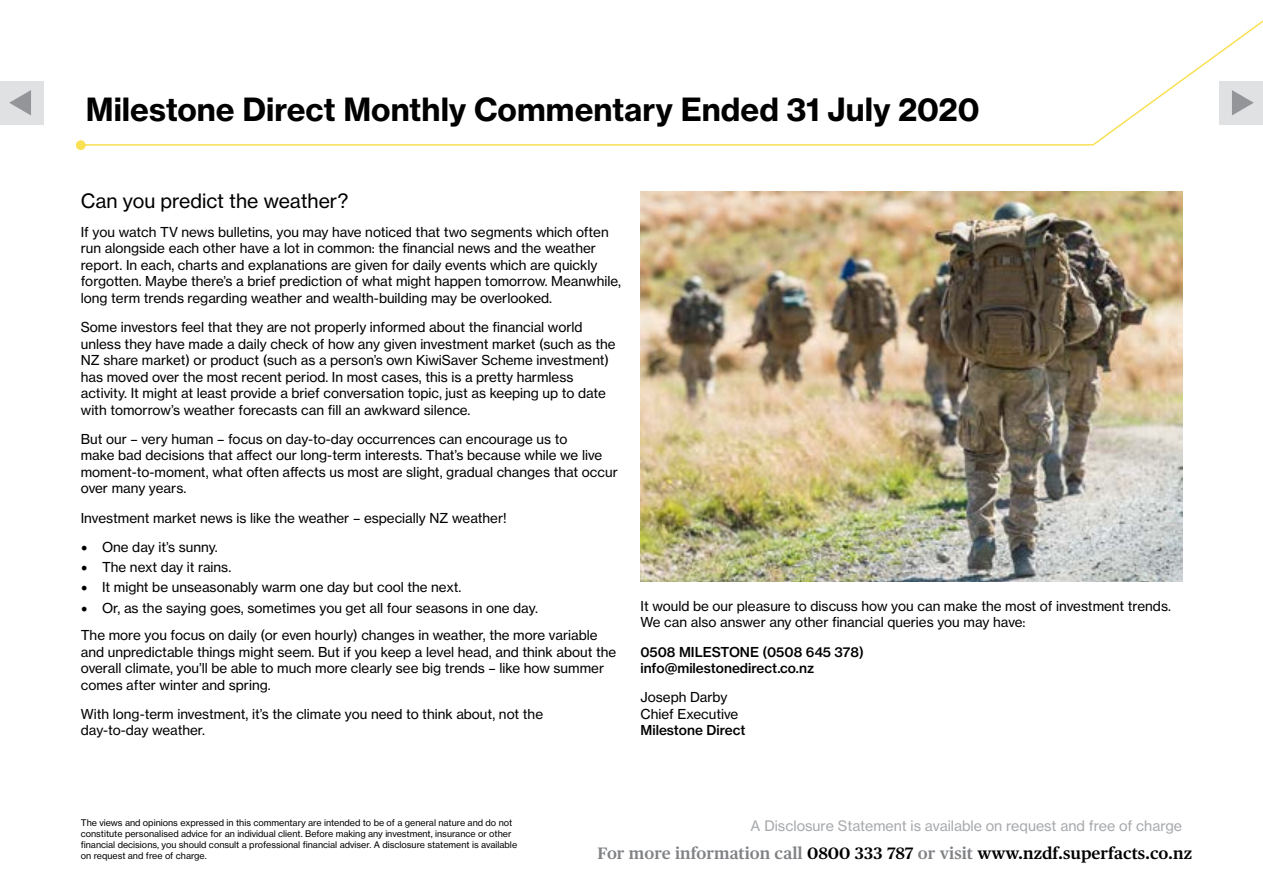
<style>
.page{position:relative;width:1263px;height:893px;background:#fff}
.page>*{position:absolute;margin:0;border:0;box-sizing:border-box;transform-origin:0 0}
.t1{font:700 31.5px "Haas Grot Text 75";color:#000}
.t2{font:19.5px "Haas Grot Text 55 Roman";color:#000}
.t3{font:600 16.5px "Publico Text";color:#000}
.t4{font:14.25px "Haas Grot Text 55 Roman";color:#a7a9ac}
.t5{font:13.5px/16.5px "Haas Grot Text 55 Roman";color:#000}
.t6{font:500 13.5px/16.5px "Haas Grot Text 65";color:#000}
.t7{font:9px/10.8px "Haas Grot Text 55 Roman";color:#000}
.s1{font-family:"Minion Pro";font-size:18px}
.s2{color:#808285}
</style>
<div class="page">
<div style="left:0;top:81px;width:43px;height:43px;background:#e0e1e2"></div>
<svg style="left:9px;top:90px;width:22px;height:25px"></svg>
<div style="left:76px;top:140px;width:10px;height:10px;background:#fae053;border-radius:50%"></div>
<svg style="left:79px;top:20px;width:1184px;height:126px"></svg>
<img style="left:640px;top:192px;width:542px;height:390px">
<h1 class="t1" style="left:86px;top:90px;width:895px">Milestone Direct Monthly Commentary Ended 31 July 2020</h1>
<h2 class="t2" style="left:81px;top:188px;width:269px">Can you predict the weather?</h2>
<p class="t5" style="left:81px;top:224px;width:542px">If you watch TV news bulletins, you may have noticed that two segments which often run alongside each other have a lot in common: the financial news and the weather report. In each, charts and explanations are given for daily events which are quickly forgotten. Maybe there’s a brief prediction of what might happen tomorrow. Meanwhile, long term trends regarding weather and wealth-building may be overlooked.</p>
<p class="t5" style="left:81px;top:319px;width:536px">Some investors feel that they are not properly informed about the financial world unless they have made a daily check of how any given investment market (such as the NZ share market) or product (such as a person’s own KiwiSaver Scheme investment) has moved over the most recent period. In most cases, this is a pretty harmless activity. It might at least provide a brief conversation topic, just as keeping up to date with tomorrow’s weather forecasts can fill an awkward silence.</p>
<p class="t5" style="left:81px;top:431px;width:538px">But our – very human – focus on day-to-day occurrences can encourage us to<br>make bad decisions that affect our long-term interests. That’s because while we live moment-to-moment, what often affects us most are slight, gradual changes that occur over many years.</p>
<p class="t5" style="left:81px;top:509px;width:427px">Investment market news is like the weather – especially NZ weather!</p>
<p class="t5" style="left:81px;top:538px;width:139px"><span class="s1">•</span> One day it’s sunny.</p>
<p class="t5" style="left:81px;top:559px;width:152px"><span class="s1">•</span> The next day it rains.</p>
<p class="t5" style="left:81px;top:579px;width:382px"><span class="s1">•</span> It might be unseasonably warm one day but cool the next.</p>
<p class="t5" style="left:81px;top:594px;width:518px;line-height:27.2px"><span class="s1">•</span> Or, as the saying goes, sometimes you get all four seasons in one day.<br>The more you focus on daily (or even hourly) changes in weather, the more variable</p>
<p class="t5" style="left:81px;top:643px;width:537px">and unpredictable things might seem. But if you keep a level head, and think about the overall climate, you’ll be able to much more clearly see big trends – like how summer comes after winter and spring.</p>
<p class="t5" style="left:81px;top:706px;width:464px">With long-term investment, it’s the climate you need to think about, not the day-to-day weather.</p>
<p class="t5" style="left:640px;top:597px;width:532px">It would be our pleasure to discuss how you can make the most of investment trends.<br>We can also answer any other financial queries you may have:</p>
<p class="t6" style="left:640px;top:643px;width:225px">0508 MILESTONE (0508 645 378) info@milestonedirect.co.nz</p>
<p class="t5" style="left:640px;top:689px;width:99px">Joseph Darby<br>Chief Executive</p>
<p class="t6" style="left:640px;top:722px;width:106px">Milestone Direct</p>
<p class="t7" style="left:81px;top:818px;width:438px">The views and opinions expressed in this commentary are intended to be of a general nature and do not constitute personalised advice for an individual client. Before making any investment, insurance or other financial decisions, you should consult a professional financial adviser. A disclosure statement is available on request and free of charge.</p>
<p class="t4" style="left:751px;top:817px;width:433px">A Disclosure Statement is available on request and free of charge</p>
<p class="t3" style="left:597px;top:844px;width:596px"><span class="s2">For more information call</span> 0800 333 787 <span class="s2">or visit</span> www.nzdf.superfacts.co.nz</p>
</div>
